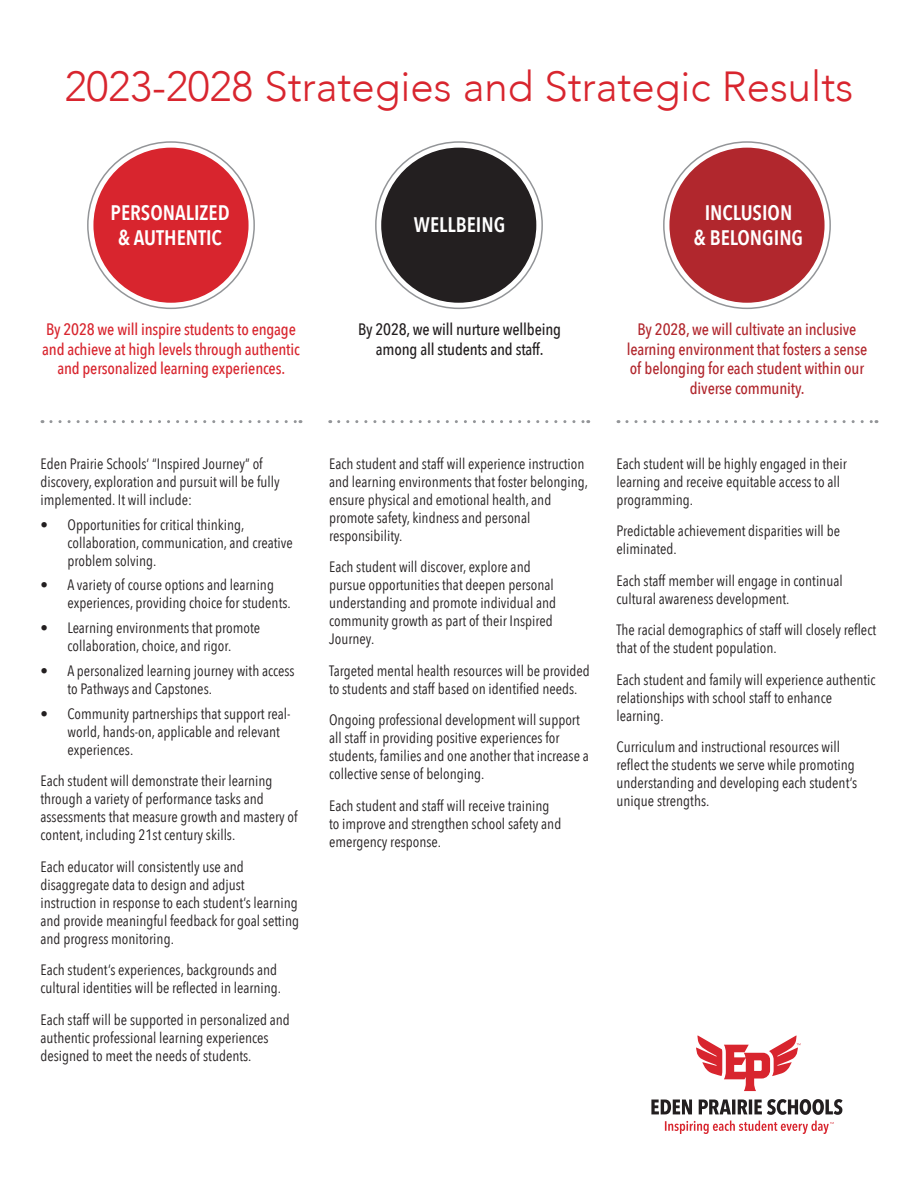
<style>
.page{position:relative;width:918px;height:1188px;background:#fff}
.page>*{position:absolute;margin:0;border:0;box-sizing:border-box;transform-origin:0 0}
.t1{font:300 42px "Avenir";color:#d8252e}
.t2{font:600 21px/25.2px "Avenir Next Condensed";color:#fff;text-align:center}
.t3{font:500 16.5px/19.8px "Avenir Next Condensed";letter-spacing:-.01em;color:#b1272d;text-align:center}
.t4{font:500 16.5px/19.8px "Avenir Next Condensed";letter-spacing:-.01em;color:#d8252e;text-align:center}
.t5{font:500 16.5px/19.8px "Avenir Next Condensed";letter-spacing:-.01em;color:#231f20;text-align:center}
.t6{font:15px/18px "Avenir Next Condensed";color:#231f20}
</style>
<div class="page">
<svg style="left:51px;top:420px;width:250px;height:3px"></svg>
<svg style="left:627px;top:420px;width:250px;height:3px"></svg>
<svg style="left:339px;top:420px;width:250px;height:3px"></svg>
<svg style="left:88px;top:142px;width:166px;height:166px"></svg>
<div style="left:93px;top:148px;width:156px;height:155px;background:#d8252e;border-radius:50%"></div>
<svg style="left:664px;top:142px;width:166px;height:166px"></svg>
<div style="left:669px;top:148px;width:156px;height:155px;background:#b1272d;border-radius:50%"></div>
<svg style="left:376px;top:142px;width:166px;height:166px"></svg>
<div style="left:381px;top:148px;width:155px;height:155px;background:#231f20;border-radius:50%"></div>
<svg style="left:651px;top:1099px;width:192px;height:16px"></svg>
<svg style="left:665px;top:1121px;width:169px;height:13px"></svg>
<svg style="left:696px;top:1035px;width:104px;height:56px"></svg>
<p class="t1" style="left:65px;top:61px;width:790px">2023-2028 Strategies and Strategic Results</p>
<p class="t2" style="left:111px;top:200px;width:121px">PERSONALIZED &amp; AUTHENTIC</p>
<p class="t2" style="left:694px;top:200px;width:111px">INCLUSION<br>&amp; BELONGING</p>
<p class="t2" style="left:414px;top:211px;width:93px">WELLBEING</p>
<p class="t4" style="left:42px;top:319px;width:259px">By 2028 we will inspire students to engage and achieve at high levels through authentic and personalized learning experiences.</p>
<p class="t3" style="left:627px;top:319px;width:242px">By 2028, we will cultivate an inclusive learning environment that fosters a sense of belonging for each student within our diverse community.</p>
<p class="t5" style="left:358px;top:319px;width:205px">By 2028, we will nurture wellbeing among all students and staff.</p>
<p class="t6" style="left:40px;top:454px;width:241px">Eden Prairie Schools’ “Inspired Journey” of discovery, exploration and pursuit will be fully implemented. It will include:</p>
<p class="t6" style="left:68px;top:515px;width:227px;text-indent:-27px">• Opportunities for critical thinking, collaboration, communication, and creative problem solving.</p>
<p class="t6" style="left:68px;top:575px;width:225px;text-indent:-27px">• A variety of course options and learning experiences, providing choice for students.</p>
<p class="t6" style="left:40px;top:618px;width:221px;text-align:center">• Learning environments that promote collaboration, choice, and rigor.</p>
<p class="t6" style="left:68px;top:661px;width:229px;text-indent:-27px">• A personalized learning journey with access to Pathways and Capstones.</p>
<p class="t6" style="left:68px;top:704px;width:224px;text-indent:-27px">• Community partnerships that support real&shy;world, hands-on, applicable and relevant experiences.</p>
<p class="t6" style="left:40px;top:771px;width:259px">Each student will demonstrate their learning through a variety of performance tasks and assessments that measure growth and mastery of content, including 21st century skills.</p>
<p class="t6" style="left:40px;top:857px;width:260px">Each educator will consistently use and disaggregate data to design and adjust instruction in response to each student’s learning and provide meaningful feedback for goal setting and progress monitoring.</p>
<p class="t6" style="left:40px;top:960px;width:242px">Each student’s experiences, backgrounds and cultural identities will be reflected in learning.</p>
<p class="t6" style="left:40px;top:1010px;width:251px">Each staff will be supported in personalized and authentic professional learning experiences designed to meet the needs of students.</p>
<p class="t6" style="left:329px;top:454px;width:260px">Each student and staff will experience instruction and learning environments that foster belonging, ensure physical and emotional health, and promote safety, kindness and personal responsibility.</p>
<p class="t6" style="left:329px;top:557px;width:229px">Each student will discover, explore and pursue opportunities that deepen personal understanding and promote individual and community growth as part of their Inspired Journey.</p>
<p class="t6" style="left:329px;top:661px;width:262px">Targeted mental health resources will be provided to students and staff based on identified needs.</p>
<p class="t6" style="left:329px;top:710px;width:261px">Ongoing professional development will support all staff in providing positive experiences for students, families and one another that increase a collective sense of belonging.</p>
<p class="t6" style="left:329px;top:796px;width:234px">Each student and staff will receive training to improve and strengthen school safety and emergency response.</p>
<p class="t6" style="left:616px;top:454px;width:232px">Each student will be highly engaged in their learning and receive equitable access to all programming.</p>
<p class="t6" style="left:616px;top:521px;width:225px">Predictable achievement disparities will be eliminated.</p>
<p class="t6" style="left:616px;top:571px;width:228px">Each staff member will engage in continual cultural awareness development.</p>
<p class="t6" style="left:616px;top:620px;width:261px">The racial demographics of staff will closely reflect that of the student population.</p>
<p class="t6" style="left:616px;top:670px;width:261px">Each student and family will experience authentic relationships with school staff to enhance learning.</p>
<p class="t6" style="left:616px;top:737px;width:242px">Curriculum and instructional resources will reflect the students we serve while promoting understanding and developing each student’s unique strengths.</p>
</div>
